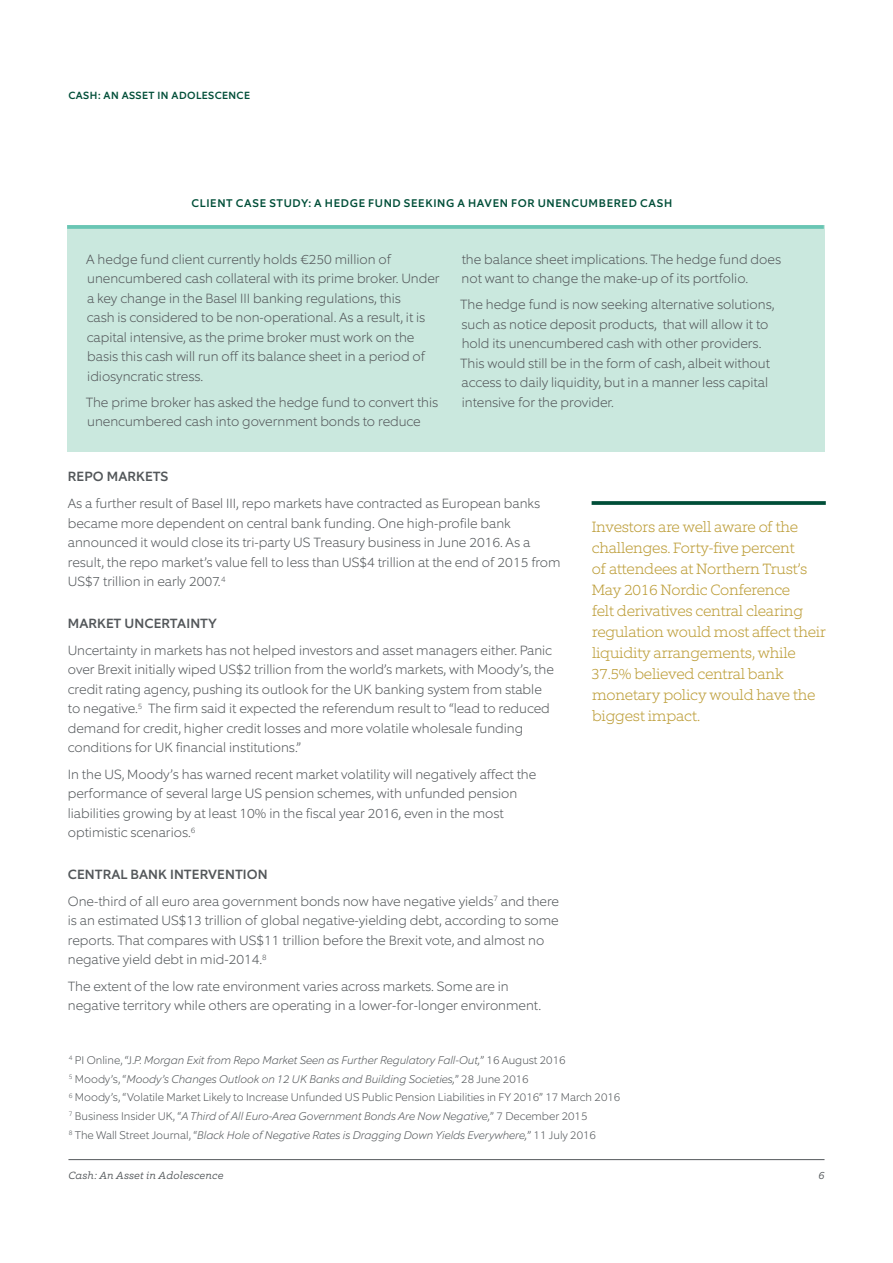
<style>
.page{position:relative;width:893px;height:1263px;background:#fff}
.page>*{position:absolute;margin:0;border:0;box-sizing:border-box;transform-origin:0 0}
.t1{font:200 15px/21px "Equip Slab";letter-spacing:-.015em;color:#bc9c36}
.t2{font:200 13.5px/19.5px "Equip";color:#53575a}
.t3{font:500 13.5px "Equip";letter-spacing:.01em;color:#53575a}
.t4{font:italic 200 11.25px/18.8px "Equip";color:#53575a}
.t5{font:500 11.25px "Equip";letter-spacing:.06em;color:#004e38}
.t6{font:italic 300 10.5px "Equip Slab";letter-spacing:.02em;color:#53575a}
.t7{font:500 10.5px "Equip";letter-spacing:.04em;color:#004e38}
.s1{font-weight:500}
.s2{font-style:normal}
</style>
<div class="page">
<hr style="left:68px;top:1159px;width:756px;height:1px;background:#53575a">
<svg style="left:592px;top:501px;width:234px;height:4px"></svg>
<div style="left:67px;top:225px;width:757px;height:227px;background:#cae8de"></div>
<hr style="left:67px;top:225px;width:757px;height:4px;background:#71c8b7">
<p class="t7" style="left:69px;top:89px;width:183px">CASH: AN ASSET IN ADOLESCENCE</p>
<p class="t5" style="left:191px;top:196px;width:482px">CLIENT CASE STUDY: A HEDGE FUND SEEKING A HAVEN FOR UNENCUMBERED CASH</p>
<p class="t2" style="left:86px;top:249px;width:355px">A hedge fund client currently holds €250 million of unencumbered cash collateral with its prime broker. Under a key change in the Basel III banking regulations, this<br>cash is considered to be non-operational. As a result, it is capital intensive, as the prime broker must work on the basis this cash will run off its balance sheet in a period of idiosyncratic stress.</p>
<p class="t2" style="left:86px;top:392px;width:354px">The prime broker has asked the hedge fund to convert this unencumbered cash into government bonds to reduce</p>
<p class="t2" style="left:461px;top:249px;width:321px">the balance sheet implications. The hedge fund does not want to change the make-up of its portfolio.</p>
<p class="t2" style="left:460px;top:295px;width:316px">The hedge fund is now seeking alternative solutions, such as notice deposit products, that will allow it to hold its unencumbered cash with other providers.<br>This would still be in the form of cash, albeit without access to daily liquidity, but in a manner less capital intensive for the provider.</p>
<p class="t3" style="left:68px;top:468px;width:102px">REPO MARKETS</p>
<p class="t2" style="left:68px;top:494px;width:494px">As a further result of Basel III, repo markets have contracted as European banks became more dependent on central bank funding. One high-profile bank announced it would close its tri-party US Treasury business in June 2016. As a result, the repo market’s value fell to less than US$4 trillion at the end of 2015 from US$7 trillion in early 2007.<sup>4</sup></p>
<p class="t3" style="left:68px;top:615px;width:151px">MARKET UNCERTAINTY</p>
<p class="t2" style="left:68px;top:640px;width:488px">Uncertainty in markets has not helped investors and asset managers either. Panic over Brexit initially wiped US$2 trillion from the world’s markets, with Moody’s, the credit rating agency, pushing its outlook for the UK banking system from stable to negative.<sup>5</sup> The firm said it expected the referendum result to “lead to reduced demand for credit, higher credit losses and more volatile wholesale funding conditions for UK financial institutions.”</p>
<p class="t2" style="left:68px;top:764px;width:470px">In the US, Moody’s has warned recent market volatility will negatively affect the performance of several large US pension schemes, with unfunded pension liabilities growing by at least 10% in the fiscal year 2016, even in the most optimistic scenarios.<sup>6</sup></p>
<p class="t2" style="left:68px;top:861px;width:493px;line-height:26.7px"><span class="s1">CENTRAL BANK INTERVENTION<br></span>One-third of all euro area government bonds now have negative yields<sup>7</sup> and there</p>
<p class="t2" style="left:68px;top:911px;width:492px">is an estimated US$13 trillion of global negative-yielding debt, according to some reports. That compares with US$11 trillion before the Brexit vote, and almost no negative yield debt in mid-2014.<sup>8</sup></p>
<p class="t2" style="left:68px;top:976px;width:475px">The extent of the low rate environment varies across markets. Some are in negative territory while others are operating in a lower-for-longer environment.</p>
<p class="t1" style="left:591px;top:516px;width:236px">Investors are well aware of the challenges. Forty-five percent<br>of attendees at Northern Trust’s<br>May 2016 Nordic Conference<br>felt derivatives central clearing regulation would most affect their liquidity arrangements, while<br>37.5% believed central bank monetary policy would have the biggest impact.</p>
<p class="t4" style="left:69px;top:1050px;width:553px"><sup>4</sup> <span class="s2">PI Online, “J.</span>P. Morgan Exit from Repo Market Seen as Further Regulatory Fall-Out,<span class="s2">” 16 August 2016<br></span><sup>5</sup> <span class="s2">Moody’s, “</span>Moody’s Changes Outlook on 12 UK Banks and Building Societies,<span class="s2">” 28 June 2016<br></span><sup>6</sup> <span class="s2">Moody’s, “Volatile Market Likely to Increase Unfunded US Public Pension Liabilities in FY 2016” 17 March 2016<br></span><sup>7</sup> <span class="s2">Business Insider UK, “</span>A Third of All Euro-Area Government Bonds Are Now Negative,<span class="s2">” 7 December 2015<br></span><sup>8</sup> <span class="s2">The Wall Street Journal, “</span>Black Hole of Negative Rates is Dragging Down Yields Everywhere,<span class="s2">” 11 July 2016</span></p>
<p class="t6" style="left:68px;top:1169px;width:156px">Cash: An Asset in Adolescence</p>
<p class="t6" style="left:818px;top:1169px;width:7px">6</p>
</div>
